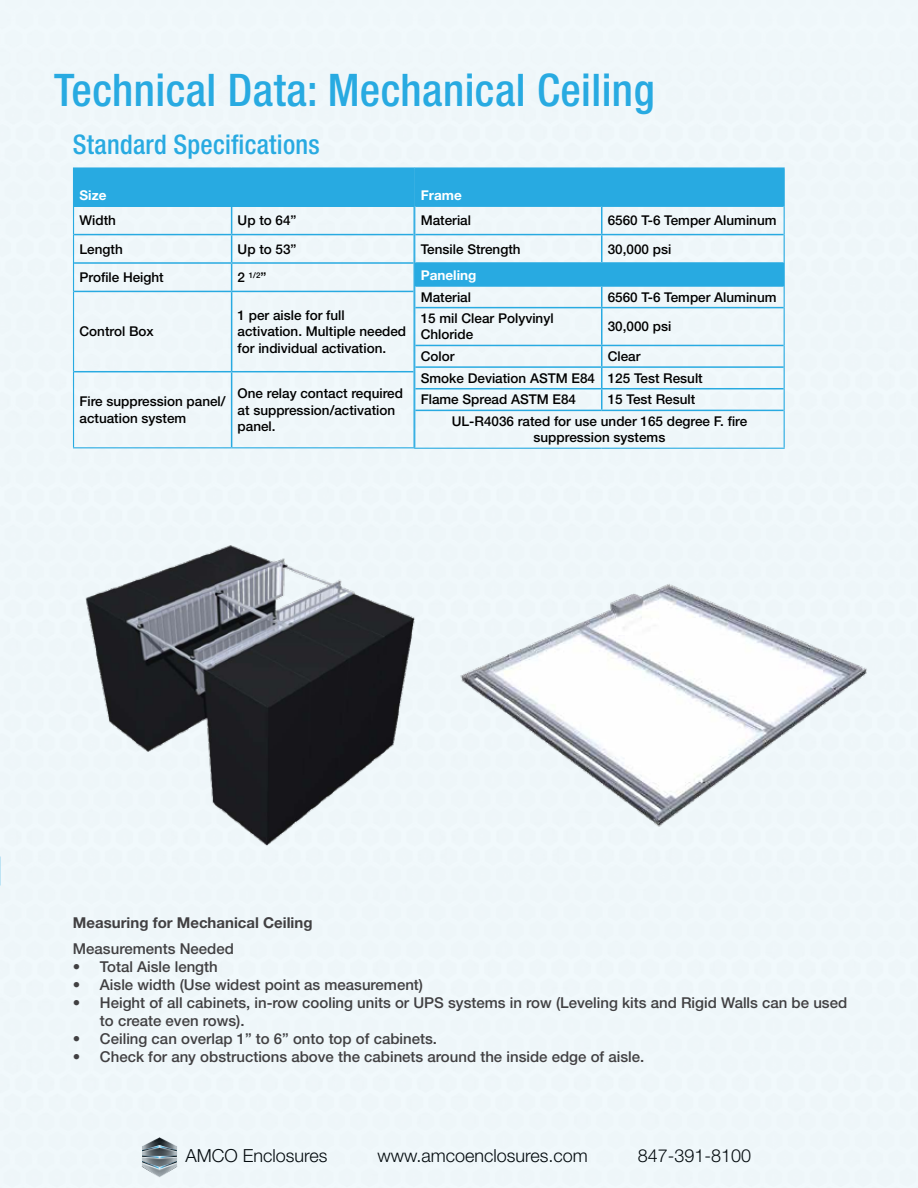
<style>
.page{position:relative;width:918px;height:1188px;background:#eff6fa}
.page>*{position:absolute;margin:0;border:0;box-sizing:border-box;transform-origin:0 0}
.t1{font:500 condensed 45px "Helvetica Neue LT Std";letter-spacing:.01em;color:#28aae1}
.t2{font:500 condensed 27px "Helvetica Neue LT Std";letter-spacing:.01em;color:#28aae1}
.t3{font:300 18px "Helvetica Neue LT Std";color:#000}
.t4{font:500 15px/18px "Helvetica Neue LT Std";color:#414042}
.t5{font:700 15px "Helvetica Neue LT Std";color:#414042}
.t6{font:500 13.5px/16.2px "Helvetica Neue LT Std";color:#000}
.t7{font:700 13.5px "Helvetica Neue LT Std";color:#fff}
.t8{font:500 7.8px "Helvetica Neue LT Std";color:#000}
.s1{font-size:13.5px}
</style>
<div class="page">
<div style="left:74px;top:168px;width:340px;height:38px;background:#28aae1"></div>
<hr style="left:73px;top:167px;width:159px;height:2px;background:#28aae1">
<hr style="left:73px;top:169px;width:1px;height:37px;background:#28aae1">
<hr style="left:232px;top:167px;width:183px;height:2px;background:#28aae1">
<hr style="left:413px;top:206px;width:2px;height:29px;background:#28aae1">
<hr style="left:413px;top:235px;width:2px;height:28px;background:#28aae1">
<svg style="left:73px;top:206px;width:1px;height:85px"></svg>
<hr style="left:413px;top:263px;width:2px;height:28px;background:#28aae1">
<hr style="left:73px;top:291px;width:1px;height:81px;background:#28aae1">
<hr style="left:413px;top:291px;width:2px;height:81px;background:#28aae1">
<hr style="left:73px;top:372px;width:1px;height:75px;background:#28aae1">
<hr style="left:413px;top:372px;width:2px;height:75px;background:#28aae1">
<hr style="left:73px;top:447px;width:159px;height:1px;background:#28aae1">
<hr style="left:232px;top:447px;width:183px;height:1px;background:#28aae1">
<hr style="left:74px;top:205px;width:158px;height:2px;background:#28aae1">
<hr style="left:232px;top:205px;width:181px;height:2px;background:#28aae1">
<hr style="left:74px;top:234px;width:158px;height:1px;background:#28aae1">
<hr style="left:232px;top:234px;width:181px;height:1px;background:#28aae1">
<hr style="left:74px;top:262px;width:158px;height:2px;background:#28aae1">
<hr style="left:232px;top:262px;width:181px;height:2px;background:#28aae1">
<svg style="left:231px;top:207px;width:1px;height:84px"></svg>
<hr style="left:74px;top:291px;width:158px;height:1px;background:#28aae1">
<hr style="left:232px;top:291px;width:181px;height:1px;background:#28aae1">
<hr style="left:231px;top:292px;width:1px;height:79px;background:#28aae1">
<hr style="left:74px;top:371px;width:158px;height:1px;background:#28aae1">
<hr style="left:232px;top:371px;width:181px;height:1px;background:#28aae1">
<hr style="left:231px;top:372px;width:1px;height:75px;background:#28aae1">
<hr style="left:414px;top:167px;width:188px;height:2px;background:#28aae1">
<hr style="left:602px;top:167px;width:183px;height:2px;background:#28aae1">
<hr style="left:784px;top:308px;width:1px;height:37px;background:#28aae1">
<svg style="left:414px;top:345px;width:1px;height:65px"></svg>
<svg style="left:784px;top:345px;width:1px;height:65px"></svg>
<hr style="left:784px;top:410px;width:1px;height:38px;background:#28aae1">
<hr style="left:414px;top:448px;width:188px;height:1px;background:#28aae1">
<hr style="left:602px;top:448px;width:183px;height:1px;background:#28aae1">
<svg style="left:414px;top:168px;width:371px;height:140px"></svg>
<hr style="left:415px;top:307px;width:187px;height:1px;background:#28aae1">
<hr style="left:602px;top:307px;width:182px;height:1px;background:#28aae1">
<hr style="left:601px;top:308px;width:1px;height:37px;background:#28aae1">
<hr style="left:415px;top:345px;width:187px;height:1px;background:#28aae1">
<hr style="left:602px;top:345px;width:182px;height:1px;background:#28aae1">
<hr style="left:415px;top:366px;width:187px;height:2px;background:#28aae1">
<hr style="left:602px;top:366px;width:182px;height:2px;background:#28aae1">
<hr style="left:415px;top:388px;width:187px;height:1px;background:#28aae1">
<hr style="left:602px;top:388px;width:182px;height:1px;background:#28aae1">
<svg style="left:601px;top:346px;width:1px;height:64px"></svg>
<hr style="left:415px;top:410px;width:187px;height:1px;background:#28aae1">
<hr style="left:602px;top:410px;width:182px;height:1px;background:#28aae1">
<img style="left:73px;top:531px;width:363px;height:339px">
<img style="left:454px;top:568px;width:420px;height:294px">
<h1 class="t1" style="left:54px;top:63px;width:602px">Technical Data: Mechanical Ceiling</h1>
<h2 class="t2" style="left:73px;top:128px;width:248px">Standard Specifications</h2>
<p class="t7" style="left:80px;top:187px;width:28px">Size</p>
<p class="t6" style="left:80px;top:212px;width:38px">Width</p>
<p class="t6" style="left:238px;top:212px;width:61px">Up to 64”</p>
<p class="t6" style="left:80px;top:241px;width:45px">Length</p>
<p class="t6" style="left:238px;top:241px;width:61px">Up to 53”</p>
<p class="t6" style="left:80px;top:269px;width:86px">Profile Height</p>
<p class="t8" style="left:238px;top:270px;width:30px"><span class="s1">2</span> 1/2<span class="s1">”</span></p>
<p class="t6" style="left:80px;top:323px;width:76px">Control Box</p>
<p class="t6" style="left:238px;top:307px;width:170px">1 per aisle for full activation. Multiple needed for individual activation.</p>
<p class="t6" style="left:80px;top:393px;width:148px">Fire suppression panel/ actuation system</p>
<p class="t6" style="left:238px;top:385px;width:167px">One relay contact required at suppression/activation panel.</p>
<p class="t7" style="left:421px;top:187px;width:42px">Frame</p>
<p class="t6" style="left:421px;top:212px;width:52px">Material</p>
<p class="t6" style="left:608px;top:212px;width:170px">6560 T-6 Temper Aluminum</p>
<p class="t6" style="left:421px;top:241px;width:101px">Tensile Strength</p>
<p class="t6" style="left:608px;top:241px;width:65px">30,000 psi</p>
<p class="t7" style="left:421px;top:267px;width:57px">Paneling</p>
<p class="t6" style="left:421px;top:289px;width:52px">Material</p>
<p class="t6" style="left:608px;top:289px;width:170px">6560 T-6 Temper Aluminum</p>
<p class="t6" style="left:421px;top:310px;width:134px">15 mil Clear Polyvinyl<br>Chloride</p>
<p class="t6" style="left:608px;top:318px;width:65px">30,000 psi</p>
<p class="t6" style="left:421px;top:348px;width:35px">Color</p>
<p class="t6" style="left:421px;top:345px;width:283px;line-height:21.6px;text-indent:187px">Clear<br>Smoke Deviation ASTM E84 125 Test Result<br>Flame Spread ASTM E84</p>
<p class="t6" style="left:452px;top:389px;width:297px;line-height:21.6px;text-indent:156px">15 Test Result<br>UL-R4036 rated for use under 165 degree F. fire</p>
<p class="t6" style="left:534px;top:429px;width:133px">suppression systems</p>
<p class="t5" style="left:73px;top:913px;width:241px">Measuring for Mechanical Ceiling</p>
<p class="t4" style="left:73px;top:939px;width:162px">Measurements Needed</p>
<p class="t4" style="left:73px;top:957px;width:146px">• Total Aisle length</p>
<p class="t4" style="left:73px;top:975px;width:352px">• Aisle width (Use widest point as measurement)</p>
<p class="t4" style="left:100px;top:993px;width:749px;text-indent:-27px">• Height of all cabinets, in-row cooling units or UPS systems in row (Leveling kits and Rigid Walls can be used to create even rows).</p>
<p class="t4" style="left:73px;top:1029px;width:366px">• Ceiling can overlap 1” to 6” onto top of cabinets.</p>
<p class="t4" style="left:73px;top:1047px;width:573px">• Check for any obstructions above the cabinets around the inside edge of aisle.</p>
<h3 class="t3" style="left:185px;top:1145px;width:144px">AMCO Enclosures</h3>
<h3 class="t3" style="left:377px;top:1145px;width:212px">www.amcoenclosures.com</h3>
<h3 class="t3" style="left:638px;top:1145px;width:115px">847-391-8100</h3>
</div>
